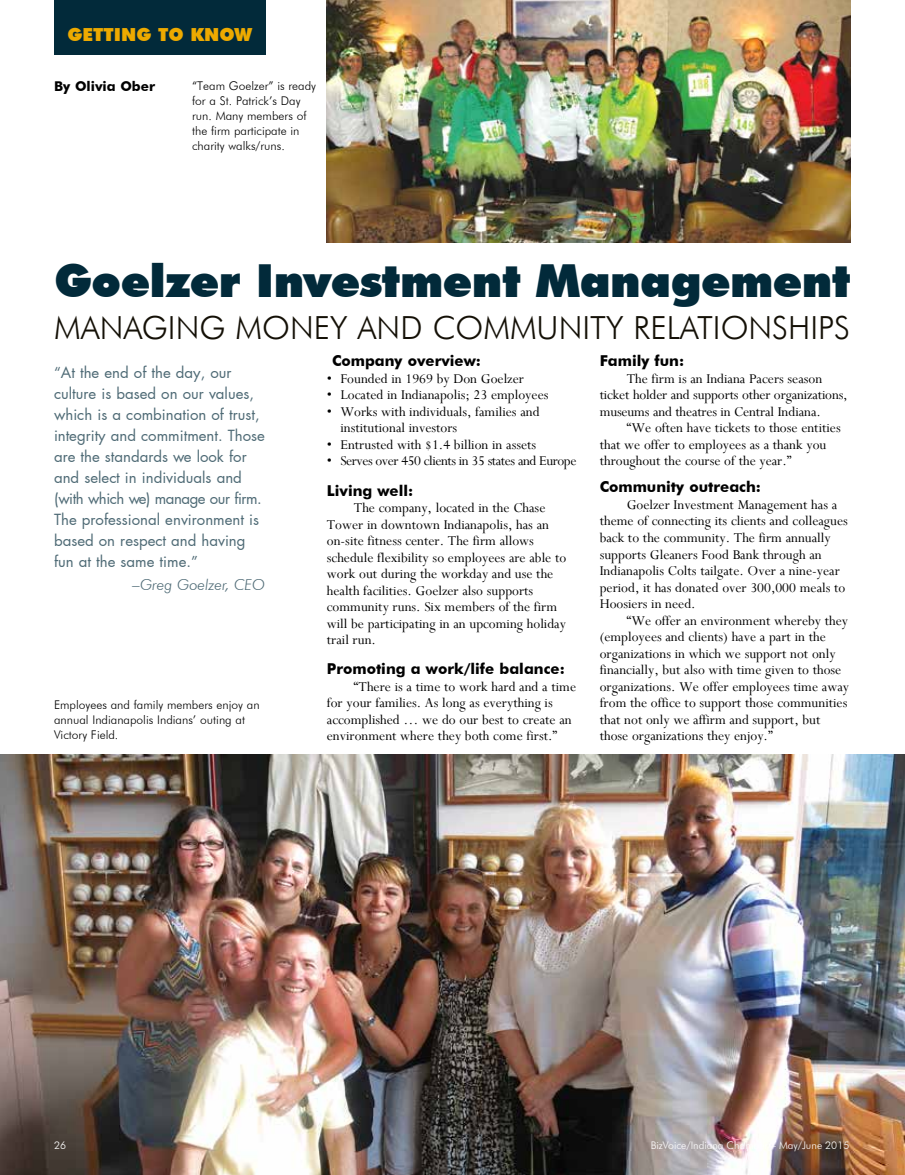
<style>
.page{position:relative;width:905px;height:1175px;background:#fff}
.page>*{position:absolute;margin:0;border:0;box-sizing:border-box;transform-origin:0 0}
.t1{font:900 45.45px "Futura BT";letter-spacing:-.01em;color:#022a3a}
.t2{font:300 31.8px "Futura BT";color:#141006}
.t3{font:900 18px "Futura BT";color:#edaa00}
.t4{font:15px/16.5px "Perpetua";color:#000}
.t5{font:15px/21px "Futura";color:#4e6a75}
.t6{font:700 15px "Futura BT";color:#000}
.t7{font:15px "Perpetua";letter-spacing:-.03em;color:#000}
.t8{font:italic 300 15px "Futura BT";color:#4e6a75}
.t9{font:700 13.5px "Futura BT";color:#000}
.t10{font:300 12px/15px "Futura BT";color:#000}
.t11{font:300 10.5px "Futura BT";color:#fff}
</style>
<div class="page">
<img style="left:0;top:755px;width:904px;height:419px">
<div style="left:54px;top:0;width:212px;height:54px;background:#022a3a"></div>
<img style="left:327px;top:0;width:523px;height:242px">
<p class="t3" style="left:68px;top:23px;width:186px">GETTING TO KNOW</p>
<p class="t9" style="left:54px;top:78px;width:103px">By Olivia Ober</p>
<p class="t10" style="left:192px;top:78px;width:125px">“Team Goelzer” is ready for a St. Patrick’s Day run. Many members of the firm participate in charity walks/runs.</p>
<h1 class="t1" style="left:54px;top:253px;width:798px">Goelzer Investment Management</h1>
<h2 class="t2" style="left:54px;top:308px;width:797px">MANAGING MONEY AND COMMUNITY RELATIONSHIPS</h2>
<p class="t5" style="left:54px;top:361px;width:212px">“At the end of the day, our culture is based on our values, which is a combination of trust, integrity and commitment. Those are the standards we look for and select in individuals and (with which we) manage our firm.<br>The professional environment is based on respect and having fun at the same time.”</p>
<p class="t8" style="left:132px;top:575px;width:134px">–Greg Goelzer, CEO</p>
<p class="t10" style="left:54px;top:697px;width:207px">Employees and family members enjoy an annual Indianapolis Indians’ outing at<br>Victory Field.</p>
<p class="t6" style="left:332px;top:351px;width:150px">Company overview:</p>
<p class="t4" style="left:327px;top:370px;width:199px">• Founded in 1969 by Don Goelzer</p>
<p class="t4" style="left:327px;top:386px;width:223px">• Located in Indianapolis; 23 employees</p>
<p class="t4" style="left:340px;top:403px;width:201px;text-indent:-14px">• Works with individuals, families and institutional investors</p>
<p class="t4" style="left:327px;top:436px;width:211px">• Entrusted with $1.4 billion in assets</p>
<p class="t7" style="left:327px;top:451px;width:251px">• Serves over 450 clients in 35 states and Europe</p>
<p class="t6" style="left:327px;top:481px;width:88px">Living well:</p>
<p class="t4" style="left:327px;top:499px;width:241px;text-indent:27px">The company, located in the Chase Tower in downtown Indianapolis, has an on-site fitness center. The firm allows schedule flexibility so employees are able to work out during the workday and use the health facilities. Goelzer also supports community runs. Six members of the firm will be participating in an upcoming holiday trail run.</p>
<p class="t6" style="left:327px;top:659px;width:239px">Promoting a work/life balance:</p>
<p class="t4" style="left:327px;top:677px;width:251px;text-indent:27px">“There is a time to work hard and a time for your families. As long as everything is accomplished … we do our best to create an environment where they both come first.”</p>
<p class="t6" style="left:599px;top:352px;width:86px">Family fun:</p>
<p class="t4" style="left:599px;top:370px;width:249px;text-indent:27px">The firm is an Indiana Pacers season ticket holder and supports other organizations, museums and theatres in Central Indiana.</p>
<p class="t4" style="left:599px;top:419px;width:242px;text-indent:27px">“We often have tickets to those entities that we offer to employees as a thank you throughout the course of the year.”</p>
<p class="t6" style="left:599px;top:478px;width:163px">Community outreach:</p>
<p class="t4" style="left:599px;top:496px;width:250px;text-indent:27px">Goelzer Investment Management has a theme of connecting its clients and colleagues back to the community. The firm annually supports Gleaners Food Bank through an Indianapolis Colts tailgate. Over a nine-year period, it has donated over 300,000 meals to Hoosiers in need.</p>
<p class="t4" style="left:599px;top:611px;width:251px;text-indent:27px">“We offer an environment whereby they (employees and clients) have a part in the organizations in which we support not only financially, but also with time given to those organizations. We offer employees time away from the office to support those communities that not only we affirm and support, but those organizations they enjoy.”</p>
<p class="t11" style="left:54px;top:1139px;width:14px">26</p>
<p class="t11" style="left:650px;top:1139px;width:200px">BizVoice/Indiana Chamber – May/June 2015</p>
</div>
